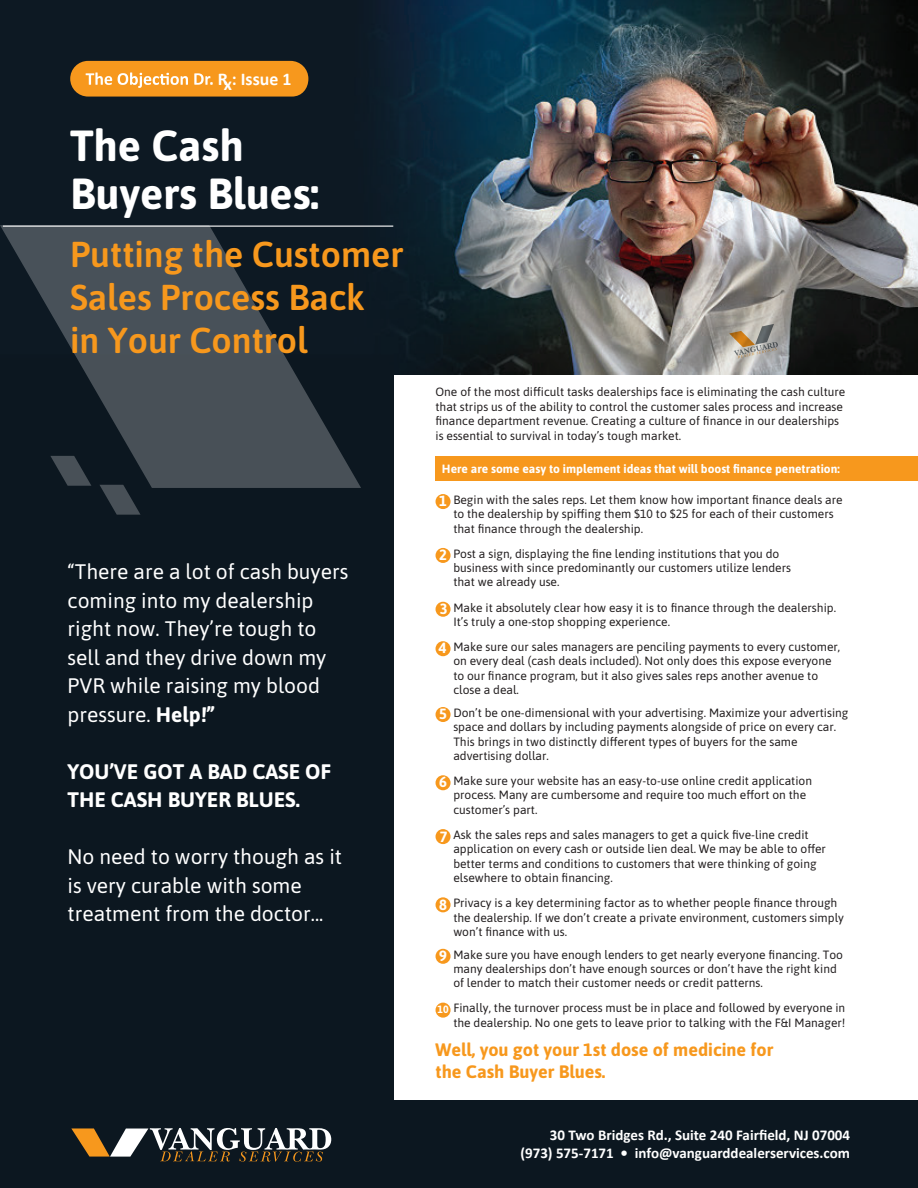
<style>
.page{position:relative;width:918px;height:1188px;background:#fff}
.page>*{position:absolute;margin:0;border:0;box-sizing:border-box;transform-origin:0 0}
.t1{font:700 43.5px/48px "Asap";color:#fff}
.t2{font:600 36px/42.8px "Asap";color:#f7981d}
.t3{font:21px/28.5px "Asap";color:#fff}
.t4{font:700 21px/28.5px "Asap";color:#fff}
.t5{font:700 18px/21.6px "Asap";color:#f7981d}
.t6{font:700 18px "Calibri";color:#fff}
.t7{font:700 15px/18px "Calibri";color:#fff;text-align:right}
.t8{font:700 14.85px "Asap";color:#fff}
.t9{font:12px/14.4px "Asap";color:#231f20}
.t10{font:700 12px "Asap";color:#fff}
.t11{font:700 10.65px "Asap";color:#fff}
.s1{font-weight:700}
</style>
<div class="page">
<img style="left:0;top:0;width:918px;height:374px">
<div style="left:0;top:354px;width:393px;height:834px;background:#0c1720"></div>
<div style="left:70px;top:61px;width:238px;height:36px;background:#f7981d;border-radius:18px"></div>
<svg style="left:0;top:225px;width:361px;height:263px;fill:#485057"></svg>
<svg style="left:99px;top:485px;width:42px;height:30px"></svg>
<svg style="left:50px;top:456px;width:41px;height:30px"></svg>
<svg style="left:917px;top:0;width:1px;height:189px"></svg>
<svg style="left:729px;top:324px;width:49px;height:34px;background:#aca291"></svg>
<svg style="left:86px;top:72px;width:127px;height:16px"></svg>
<hr style="left:3px;top:226px;width:390px;height:1px;background:#fff">
<div style="left:0;top:1100px;width:918px;height:88px;background:#0c1720"></div>
<svg style="left:71px;top:1128px;width:260px;height:34px"></svg>
<div style="left:436px;top:456px;width:482px;height:25px;background:#f7981d"></div>
<div style="left:436px;top:494px;width:15px;height:15px;background:#f7981d;border-radius:50%"></div>
<div style="left:436px;top:548px;width:15px;height:15px;background:#f7981d;border-radius:50%"></div>
<div style="left:436px;top:602px;width:15px;height:15px;background:#f7981d;border-radius:50%"></div>
<div style="left:436px;top:641px;width:15px;height:15px;background:#f7981d;border-radius:50%"></div>
<div style="left:436px;top:707px;width:15px;height:15px;background:#f7981d;border-radius:50%"></div>
<div style="left:436px;top:775px;width:15px;height:15px;background:#f7981d;border-radius:50%"></div>
<div style="left:436px;top:829px;width:15px;height:15px;background:#f7981d;border-radius:50%"></div>
<div style="left:436px;top:897px;width:15px;height:15px;background:#f7981d;border-radius:50%"></div>
<div style="left:436px;top:949px;width:15px;height:15px;background:#f7981d;border-radius:50%"></div>
<div style="left:436px;top:1003px;width:15px;height:15px;background:#f7981d;border-radius:50%"></div>
<h3 class="t6" style="left:218px;top:66px;width:75px">Rx: Issue 1</h3>
<h1 class="t1" style="left:70px;top:119px;width:251px">The Cash<br>Buyers Blues:</h1>
<h2 class="t2" style="left:70px;top:231px;width:335px">Putting the Customer<br>Sales Process Back<br>in Your Control</h2>
<h3 class="t3" style="left:68px;top:556px;width:282px">“There are a lot of cash buyers coming into my dealership right now. They’re tough to sell and they drive down my<br>PVR while raising my blood pressure. <span class="s1">Help!”</span></h3>
<h3 class="t4" style="left:68px;top:756px;width:265px">YOU’VE GOT A BAD CASE OF<br>THE CASH BUYER BLUES.</h3>
<h3 class="t3" style="left:68px;top:841px;width:276px">No need to worry though as it is very curable with some treatment from the doctor...</h3>
<p class="t9" style="left:436px;top:384px;width:411px">One of the most difficult tasks dealerships face is eliminating the cash culture that strips us of the ability to control the customer sales process and increase finance department revenue. Creating a culture of finance in our dealerships is essential to survival in today’s tough market.</p>
<p class="t10" style="left:442px;top:460px;width:399px">Here are some easy to implement ideas that will boost finance penetration:</p>
<p class="t9" style="left:453px;top:492px;width:391px">Begin with the sales reps. Let them know how important finance deals are to the dealership by spiffing them $10 to $25 for each of their customers that finance through the dealership.</p>
<p class="t8" style="left:439px;top:491px;width:9px">1</p>
<p class="t9" style="left:453px;top:546px;width:339px">Post a sign, displaying the fine lending institutions that you do business with since predominantly our customers utilize lenders that we already use.</p>
<p class="t8" style="left:439px;top:544px;width:9px">2</p>
<p class="t9" style="left:453px;top:599px;width:384px">Make it absolutely clear how easy it is to finance through the dealership.<br>It’s truly a one-stop shopping experience.</p>
<p class="t8" style="left:440px;top:598px;width:9px">3</p>
<p class="t9" style="left:453px;top:639px;width:389px">Make sure our sales managers are penciling payments to every customer, on every deal (cash deals included). Not only does this expose everyone to our finance program, but it also gives sales reps another avenue to close a deal.</p>
<p class="t8" style="left:438px;top:638px;width:9px">4</p>
<p class="t9" style="left:453px;top:705px;width:397px">Don’t be one-dimensional with your advertising. Maximize your advertising space and dollars by including payments alongside of price on every car.<br>This brings in two distinctly different types of buyers for the same advertising dollar.</p>
<p class="t8" style="left:439px;top:703px;width:9px">5</p>
<p class="t9" style="left:453px;top:773px;width:360px">Make sure your website has an easy-to-use online credit application process. Many are cumbersome and require too much effort on the customer’s part.</p>
<p class="t8" style="left:439px;top:772px;width:9px">6</p>
<p class="t9" style="left:453px;top:827px;width:374px">Ask the sales reps and sales managers to get a quick five-line credit application on every cash or outside lien deal. We may be able to offer better terms and conditions to customers that were thinking of going elsewhere to obtain financing.</p>
<p class="t8" style="left:440px;top:826px;width:9px">7</p>
<p class="t9" style="left:453px;top:895px;width:392px">Privacy is a key determining factor as to whether people finance through the dealership. If we don’t create a private environment, customers simply won’t finance with us.</p>
<p class="t8" style="left:439px;top:894px;width:9px">8</p>
<p class="t9" style="left:453px;top:947px;width:391px">Make sure you have enough lenders to get nearly everyone financing. Too many dealerships don’t have enough sources or don’t have the right kind of lender to match their customer needs or credit patterns.</p>
<p class="t8" style="left:439px;top:945px;width:9px">9</p>
<p class="t9" style="left:453px;top:1000px;width:394px">Finally, the turnover process must be in place and followed by everyone in the dealership. No one gets to leave prior to talking with the F&amp;I Manager!</p>
<p class="t11" style="left:437px;top:1002px;width:13px">10</p>
<h3 class="t5" style="left:436px;top:1038px;width:339px">Well, you got your 1st dose of medicine for the Cash Buyer Blues.</h3>
<p class="t7" style="left:520px;top:1126px;width:331px">30 Two Bridges Rd., Suite 240 Fairfield, NJ 07004 (973) 575-7171 • info@vanguarddealerservices.com</p>
</div>
